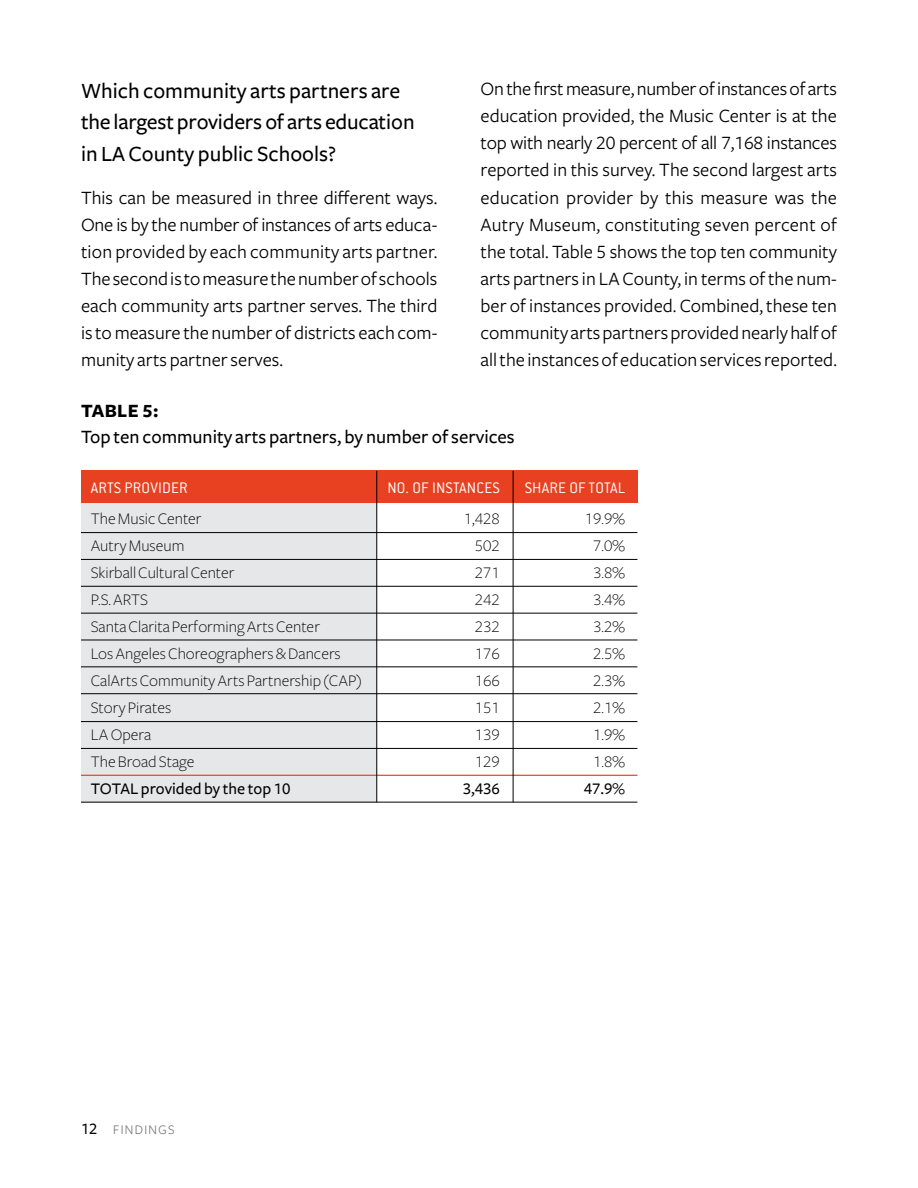
<style>
.page{position:relative;width:918px;height:1188px;background:#fff}
.page>*{position:absolute;margin:0;border:0;box-sizing:border-box;transform-origin:0 0}
.t1{font:500 22.5px/31.5px "Freight Sans";color:#000}
.t2{font:19.5px/27px "Freight Sans";color:#000;text-align:justify}
.t3{font:500 19.5px/25.5px "Freight Sans";color:#000}
.t4{font:18px "Freight Sans Light SC";letter-spacing:.04em;color:#6d6e71}
.t5{font:300 16.8px/27px "Freight Sans";color:#000}
.t6{font:16.8px/27px "Freight Sans Light SC";color:#000;text-align:center}
.t7{font:16.8px "Conduit Gothic Light 3";letter-spacing:.01em;color:#fff}
.t8{font:16.8px "Freight Sans Medium SC";color:#000}
.s1{font-family:"Freight Sans Book SC"}
.s2{font-weight:700}
.s3{font-family:"Freight Sans Bold SC";font-weight:400}
.s4{font-weight:500}
.s5{font-family:"Freight Sans Medium SC";font-weight:400}
.s6{font-family:"Freight Sans Medium SC";font-size:16.5px;color:#000}
</style>
<div class="page">
<div style="left:81px;top:488px;width:296px;height:314px;background:#e6e7e8"></div>
<div style="left:81px;top:471px;width:556px;height:32px;background:#e74122"></div>
<hr style="left:81px;top:532px;width:556px;height:1px;background:#000">
<hr style="left:81px;top:721px;width:556px;height:1px;background:#000">
<hr style="left:81px;top:559px;width:556px;height:1px;background:#000">
<hr style="left:81px;top:748px;width:556px;height:1px;background:#000">
<hr style="left:81px;top:586px;width:556px;height:1px;background:#000">
<hr style="left:81px;top:775px;width:556px;height:1px;background:#e74122">
<hr style="left:81px;top:613px;width:556px;height:1px;background:#000">
<hr style="left:81px;top:802px;width:556px;height:1px;background:#000">
<hr style="left:81px;top:640px;width:556px;height:1px;background:#000">
<hr style="left:81px;top:667px;width:556px;height:1px;background:#000">
<hr style="left:81px;top:693px;width:556px;height:1px;background:#000">
<hr style="left:377px;top:471px;width:1px;height:331px;background:#000">
<hr style="left:513px;top:471px;width:1px;height:331px;background:#000">
<p class="t2" style="left:481px;top:76px;width:358px">On the first measure, number of instances of arts education provided, the Music Center is at the top with nearly <span class="s1">20</span> percent of all <span class="s1">7,168</span> instances reported in this survey. The second largest arts education provider by this measure was the Autry Museum, constituting seven percent of the total. Table <span class="s1">5</span> shows the top ten community arts partners in LA County, in terms of the num&shy;ber of instances provided. Combined, these ten community arts partners provided nearly half of all the instances of education services reported.</p>
<p class="t3" style="left:81px;top:398px;width:435px"><span class="s2">table</span> <span class="s3">5:<br></span>Top ten community arts partners, by number of services</p>
<p class="t7" style="left:91px;top:479px;width:99px">ARTS PROVIDER</p>
<p class="t7" style="left:387px;top:479px;width:114px">N0. OF INSTANCES</p>
<p class="t7" style="left:525px;top:479px;width:98px">SHARE OF TOTAL</p>
<p class="t5" style="left:91px;top:505px;width:273px">The Music Center<br>Autry Museum<br>Skirball Cultural Center<br>P.S. ARTS<br>Santa Clarita Performing Arts Center<br>Los Angeles Choreographers &amp; Dancers<br>CalArts Community Arts Partnership (CAP)<br>Story Pirates<br>LA Opera<br>The Broad Stage<br><span class="s4">TOTAL provided by the top</span> <span class="s5">10</span></p>
<p class="t6" style="left:585px;top:505px;width:42px">19.9%<br>7.0%<br>3.8%<br>3.4%<br>3.2%<br>2.5%<br>2.3%<br>2.1%<br>1.9%<br>1.8%</p>
<p class="t1" style="left:81px;top:75px;width:335px">Which community arts partners are the largest providers of arts education in LA County public Schools?</p>
<p class="t2" style="left:81px;top:185px;width:358px">This can be measured in three different ways.<br>One is by the number of instances of arts educa&shy;tion provided by each community arts partner.<br>The second is to measure the number of schools each community arts partner serves. The third is to measure the number of districts each com&shy;munity arts partner serves.</p>
<p class="t6" style="left:475px;top:505px;width:27px;text-align:justify;text-indent:-11px">1,428<br>502<br>271<br>242<br>232<br>176<br>166<br>151<br>139<br>129</p>
<p class="t8" style="left:463px;top:779px;width:39px">3,436</p>
<p class="t8" style="left:584px;top:779px;width:43px">47.9%</p>
<p class="t4" style="left:81px;top:1118px;width:95px"><span class="s6">12</span> findings</p>
</div>
